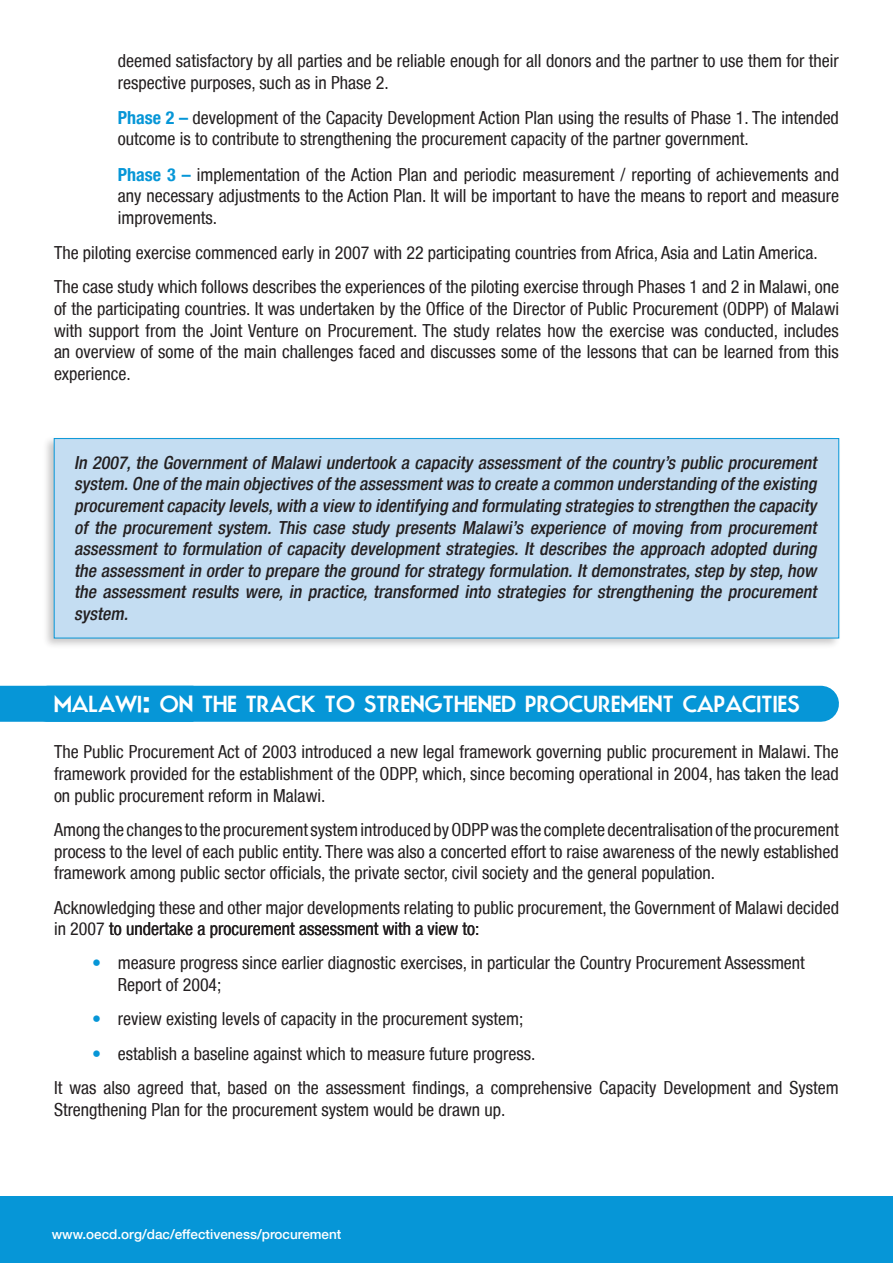
<style>
.page{position:relative;width:893px;height:1263px;background:#fff}
.page>*{position:absolute;margin:0;border:0;box-sizing:border-box;transform-origin:0 0}
.white_headers{font:700 22.05px "Movement";color:#fff}
.body_copy{font:condensed 18px/21.6px "Helvetica Neue LT";color:#231f20}
.body_copy-2{font:italic 500 condensed 18px/21.6px "Helvetica Neue LT";color:#231f20;text-align:justify}
.bullets{font:condensed 18px/21.6px "Helvetica Neue LT";color:#231f20}
.t1{font:condensed 18px/34.3px "Helvetica Neue LT";color:#0696d7}
.t2{font:500 13.5px "Helvetica Neue LT";color:#fff}
.s1{font-weight:700;color:#0696d7}
.s2{font-size:31.5px}
</style>
<div class="page">
<div style="left:0;top:1196px;width:893px;height:67px;background:#0696d7"></div>
<div style="left:41px;top:435px;width:801px;height:216px;background:#231f20;opacity:.25"></div>
<div style="left:54px;top:439px;width:785px;height:199px;background:#c4ddf2"></div>
<div style="left:54px;top:438px;width:785px;height:200px;border:1px solid #0696d7"></div>
<div style="left:48px;top:686px;width:773px;height:36px;background:#0696d7"></div>
<div style="left:0;top:686px;width:193px;height:36px;background:#0696d7"></div>
<p class="body_copy" style="left:118px;top:50px;width:723px">deemed satisfactory by all parties and be reliable enough for all donors and the partner to use them for their respective purposes, such as in Phase 2.</p>
<p class="body_copy" style="left:118px;top:107px;width:723px"><span class="s1">Phase 2 –</span> development of the Capacity Development Action Plan using the results of Phase 1. The intended outcome is to contribute to strengthening the procurement capacity of the partner government.</p>
<p class="body_copy" style="left:118px;top:163px;width:723px;text-align:justify"><span class="s1">Phase 3 –</span> implementation of the Action Plan and periodic measurement / reporting of achievements and any necessary adjustments to the Action Plan. It will be important to have the means to report and measure improvements.</p>
<p class="body_copy" style="left:54px;top:242px;width:765px">The piloting exercise commenced early in 2007 with 22 participating countries from Africa, Asia and Latin America.</p>
<p class="body_copy" style="left:54px;top:276px;width:787px;text-align:justify">The case study which follows describes the experiences of the piloting exercise through Phases 1 and 2 in Malawi, one of the participating countries. It was undertaken by the Office of the Director of Public Procurement (ODPP) of Malawi with support from the Joint Venture on Procurement. The study relates how the exercise was conducted, includes an overview of some of the main challenges faced and discusses some of the lessons that can be learned from this experience.</p>
<p class="body_copy-2" style="left:74px;top:451px;width:748px">In 2007,the Government of Malawi undertook a capacity assessment of the country’s public procurement system.One ofthe main objectives ofthe assessmentwas to create a common understanding ofthe existing procurementcapacity levels,with a view to identifying and formulating strategies to strengthen the capacity of the procurement system. This case study presents Malawi’s experience of moving from procurement assessment to formulation of capacity development strategies. It describes the approach adopted during the assessmentin orderto prepare the ground forstrategy formulation.Itdemonstrates,step by step,how the assessment results were, in practice, transformed into strategies for strengthening the procurement system.</p>
<p class="white_headers" style="left:54px;top:690px;width:747px">MALAWI<span class="s2">:</span> ON THE TRACK TO STRENGTHENED PROCUREMENT CAPACITIES</p>
<p class="body_copy" style="left:54px;top:741px;width:786px;text-align:justify">The Public Procurement Act of 2003 introduced a new legal framework governing public procurement in Malawi. The framework provided for the establishment of the ODPP, which, since becoming operational in 2004, has taken the lead on public procurement reform in Malawi.</p>
<p class="body_copy" style="left:54px;top:819px;width:786px;text-align:justify">Among the changes to the procurement system introduced by ODPP was the complete decentralisation of the procurement process to the level of each public entity. There was also a concerted effort to raise awareness of the newly established framework among public sector officials, the private sector, civil society and the general population.</p>
<p class="body_copy" style="left:54px;top:896px;width:786px">Acknowledging these and other major developments relating to public procurement, the Government of Malawi decided in 2007 to undertake a procurement assessment with a view to:</p>
<p class="bullets" style="left:118px;top:952px;width:689px">measure progress since earlier diagnostic exercises, in particular the Country Procurement Assessment<br>Report of 2004;</p>
<p class="bullets" style="left:118px;top:1008px;width:407px">review existing levels of capacity in the procurement system;</p>
<p class="bullets" style="left:118px;top:1042px;width:419px">establish a baseline against which to measure future progress.</p>
<p class="body_copy" style="left:54px;top:1077px;width:786px">It was also agreed that, based on the assessment findings, a comprehensive Capacity Development and System<br>Strengthening Plan for the procurement system would be drawn up.</p>
<p class="t1" style="left:92px;top:946px;width:10px">•</p>
<p class="t1" style="left:92px;top:1002px;width:10px">• •</p>
<p class="t2" style="left:52px;top:1226px;width:291px">www.oecd.org/dac/effectiveness/procurement</p>
</div>
